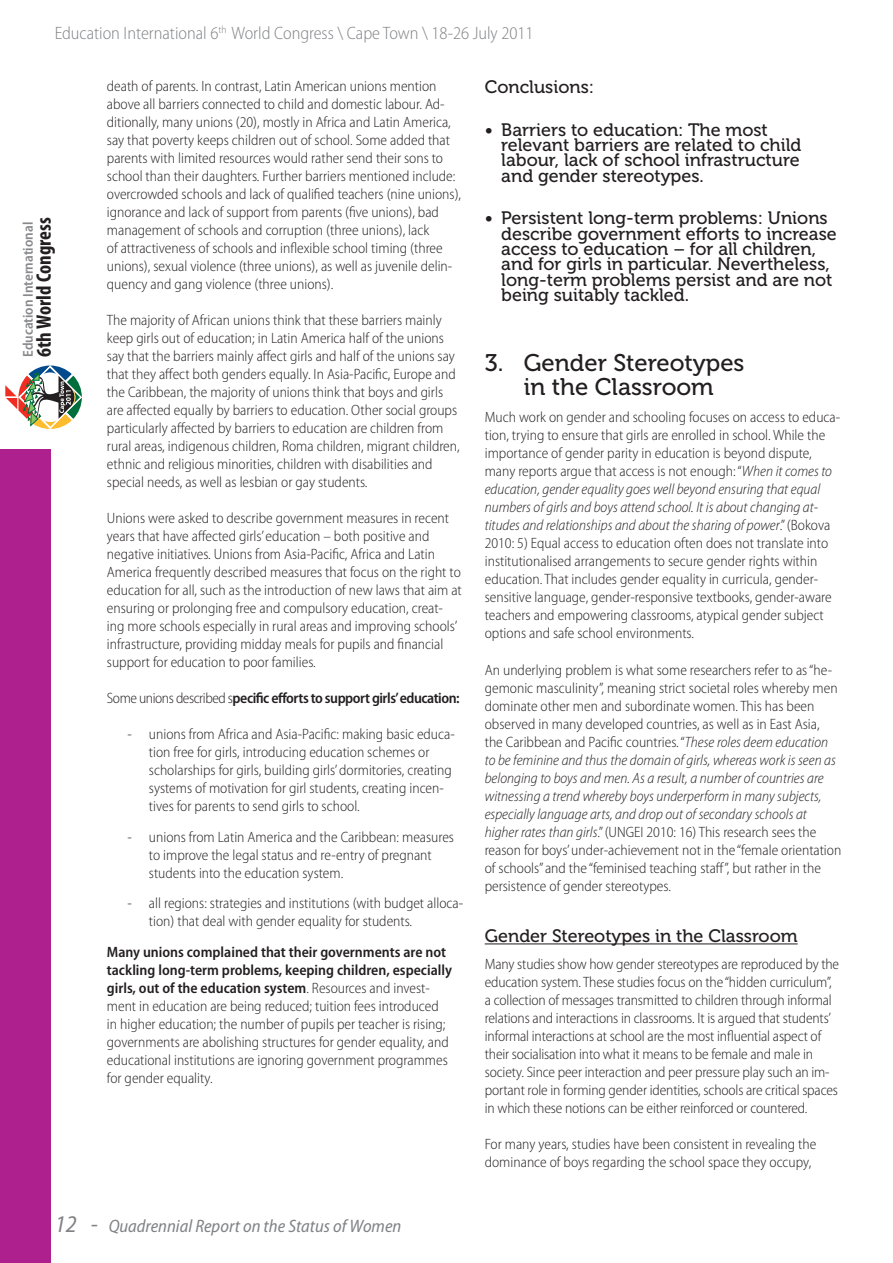
<style>
.page{position:relative;width:893px;height:1263px;background:#fff}
.page>*{position:absolute;margin:0;border:0;box-sizing:border-box;transform-origin:0 0}
.Level_2{font:24px/24.5px "Museo 500";color:#231f20;text-align:center}
.t1{font:700 condensed 21px "Myriad Pro";color:#231f20}
.Level_3{font:18px/15.3px "Museo 500";color:#231f20}
.t2{font:300 semi-condensed 18px "Myriad Pro";color:#808285}
.t3{font:italic semi-condensed 18px "Myriad Pro";color:#808285}
.footnotes{font:300 semi-condensed 15px/18px "Myriad Pro";color:#231f20}
.t4{font:600 semi-condensed 15px "Myriad Pro";letter-spacing:-.03em;color:#231f20}
.t5{font:600 semi-condensed 14.25px "Myriad Pro";color:#87898c}
.s1{font-weight:300}
.s2{font-weight:600}
.s3{font-size:24px}
.s4{font-style:italic}
</style>
<div class="page">
<div style="left:0;top:449px;width:50px;height:814px;background:#ad208e"></div>
<svg style="left:5px;top:366px;width:77px;height:63px"></svg>
<hr style="left:485px;top:943px;width:313px;height:1px;background:#231f20">
<p class="t2" style="left:55px;top:22px;width:480px">Education International 6<sup>th</sup> World Congress \ Cape Town \ 18-26 July 2011</p>
<p class="t5" style="left:19px;top:357px;width:136px;rotate:-90deg">Education International</p>
<h2 class="t1" style="left:31px;top:357px;width:141px;rotate:-90deg">6th World Congress</h2>
<p class="footnotes" style="left:107px;top:77px;width:356px">death of parents. In contrast, Latin American unions mention above all barriers connected to child and domestic labour. Ad&shy;ditionally, many unions (20), mostly in Africa and Latin America, say that poverty keeps children out of school. Some added that parents with limited resources would rather send their sons to school than their daughters. Further barriers mentioned include: overcrowded schools and lack of qualified teachers (nine unions), ignorance and lack of support from parents (five unions), bad management of schools and corruption (three unions), lack<br>of attractiveness of schools and inflexible school timing (three unions), sexual violence (three unions), as well as juvenile delin&shy;quency and gang violence (three unions).</p>
<p class="footnotes" style="left:107px;top:311px;width:354px">The majority of African unions think that these barriers mainly keep girls out of education; in Latin America half of the unions say that the barriers mainly affect girls and half of the unions say that they affect both genders equally. In Asia-Pacific, Europe and the Caribbean, the majority of unions think that boys and girls are affected equally by barriers to education. Other social groups particularly affected by barriers to education are children from rural areas, indigenous children, Roma children, migrant children, ethnic and religious minorities, children with disabilities and special needs, as well as lesbian or gay students.</p>
<p class="footnotes" style="left:107px;top:509px;width:356px">Unions were asked to describe government measures in recent years that have affected girls’ education – both positive and negative initiatives. Unions from Asia-Pacific, Africa and Latin America frequently described measures that focus on the right to education for all, such as the introduction of new laws that aim at ensuring or prolonging free and compulsory education, creat&shy;ing more schools especially in rural areas and improving schools’ infrastructure, providing midday meals for pupils and financial support for education to poor families.</p>
<p class="t4" style="left:107px;top:688px;width:354px"><span class="s1">Some unions described s</span>pecific efforts to support girls’ education:</p>
<p class="footnotes" style="left:149px;top:725px;width:307px;text-indent:-21px">- unions from Africa and Asia-Pacific: making basic educa&shy;tion free for girls, introducing education schemes or scholarships for girls, building girls’ dormitories, creating systems of motivation for girl students, creating incen&shy;tives for parents to send girls to school.</p>
<p class="footnotes" style="left:149px;top:827px;width:307px;text-indent:-21px">- unions from Latin America and the Caribbean: measures to improve the legal status and re-entry of pregnant students into the education system.</p>
<p class="footnotes" style="left:149px;top:894px;width:316px;text-indent:-21px">- all regions: strategies and institutions (with budget alloca&shy;tion) that deal with gender equality for students.</p>
<p class="footnotes" style="left:107px;top:943px;width:347px"><span class="s2">Many unions complained that their governments are not tackling long-term problems, keeping children, especially girls, out of the education system</span>. Resources and invest&shy;ment in education are being reduced; tuition fees introduced in higher education; the number of pupils per teacher is rising; governments are abolishing structures for gender equality, and educational institutions are ignoring government programmes for gender equality.</p>
<p class="t3" style="left:55px;top:1215px;width:348px"><span class="s3">12 -</span> Quadrennial Report on the Status of Women</p>
<p class="Level_3" style="left:485px;top:79px;width:111px">Conclusions:</p>
<p class="Level_3" style="left:501px;top:122px;width:302px;text-indent:-16px">• Barriers to education: The most relevant barriers are related to child labour, lack of school infrastructure and gender stereotypes.</p>
<p class="Level_3" style="left:501px;top:211px;width:337px;text-indent:-16px">• Persistent long-term problems: Unions describe government efforts to increase access to education – for all children, and for girls in particular. Nevertheless, long-term problems persist and are not being suitably tackled.</p>
<p class="Level_2" style="left:485px;top:351px;width:261px">3. Gender Stereotypes in the Classroom</p>
<p class="footnotes" style="left:485px;top:408px;width:357px">Much work on gender and schooling focuses on access to educa&shy;tion, trying to ensure that girls are enrolled in school. While the importance of gender parity in education is beyond dispute, many reports argue that access is not enough: “<span class="s4">When it comes to education, gender equality goes well beyond ensuring that equal numbers of girls and boys attend school. It is about changing at&shy;titudes and relationships and about the sharing of power</span>.” (Bokova 2010: 5) Equal access to education often does not translate into institutionalised arrangements to secure gender rights within education. That includes gender equality in curricula, gender&shy;sensitive language, gender-responsive textbooks, gender-aware teachers and empowering classrooms, atypical gender subject options and safe school environments.</p>
<p class="footnotes" style="left:485px;top:660px;width:358px">An underlying problem is what some researchers refer to as “he&shy;gemonic masculinity”, meaning strict societal roles whereby men dominate other men and subordinate women. This has been observed in many developed countries, as well as in East Asia, the Caribbean and Pacific countries. “<span class="s4">These roles deem education to be feminine and thus the domain of girls, whereas work is seen as belonging to boys and men. As a result, a number of countries are witnessing a trend whereby boys underperform in many subjects, especially language arts, and drop out of secondary schools at higher rates than girls</span>.” (UNGEI 2010: 16) This research sees the reason for boys’ under-achievement not in the “female orientation of schools” and the “feminised teaching staff”, but rather in the persistence of gender stereotypes.</p>
<p class="Level_3" style="left:485px;top:928px;width:314px">Gender Stereotypes in the Classroom</p>
<p class="footnotes" style="left:485px;top:955px;width:356px">Many studies show how gender stereotypes are reproduced by the education system. These studies focus on the “hidden curriculum”, a collection of messages transmitted to children through informal relations and interactions in classrooms. It is argued that students’ informal interactions at school are the most influential aspect of their socialisation into what it means to be female and male in society. Since peer interaction and peer pressure play such an im&shy;portant role in forming gender identities, schools are critical spaces in which these notions can be either reinforced or countered.</p>
<p class="footnotes" style="left:485px;top:1135px;width:333px">For many years, studies have been consistent in revealing the dominance of boys regarding the school space they occupy,</p>
</div>
